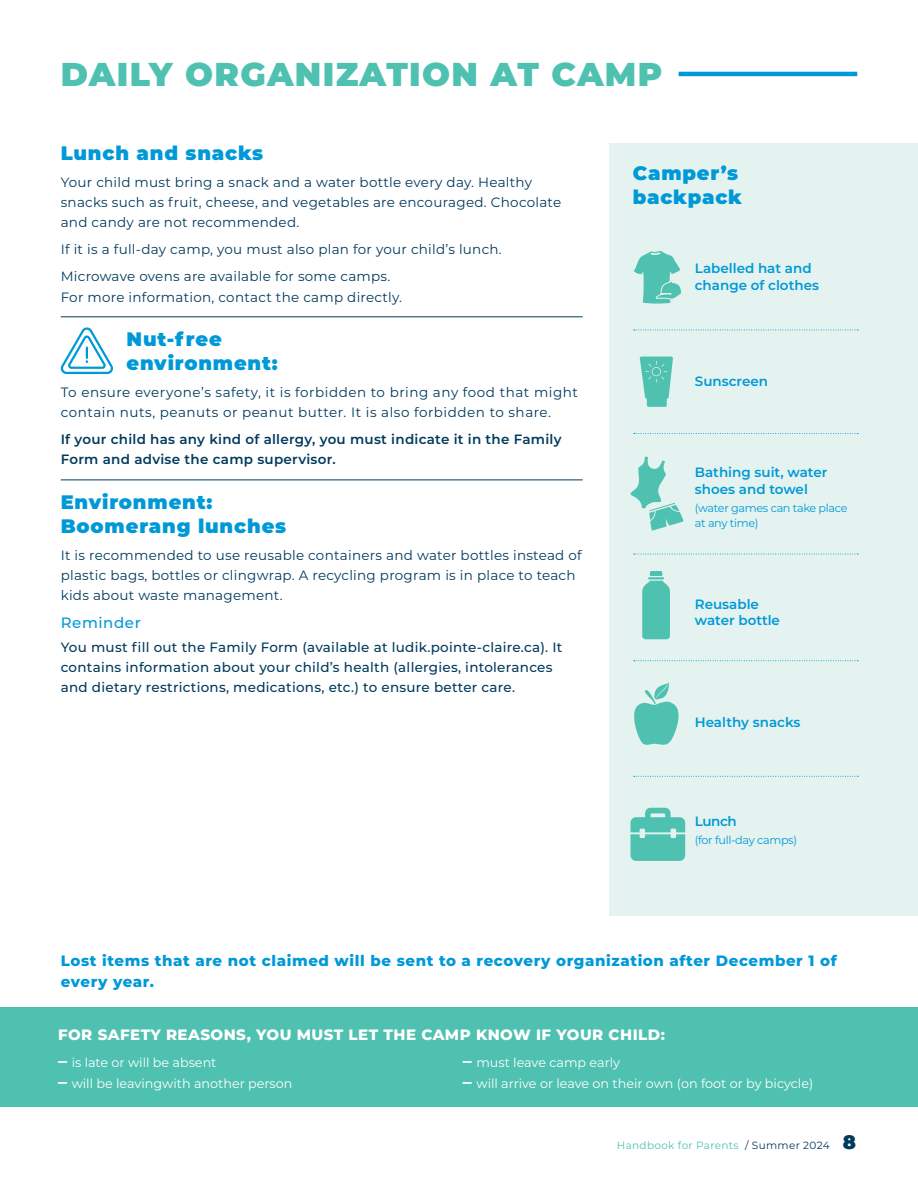
<style>
.page{position:relative;width:918px;height:1188px;background:#fff}
.page>*{position:absolute;margin:0;border:0;box-sizing:border-box;transform-origin:0 0}
.t1{font:900 33px "Montserrat";letter-spacing:.04em;color:#4fc1b1}
.t2{font:900 19.5px/24px "Montserrat";letter-spacing:.04em;color:#0099d8}
.t3{font:800 15px/21px "Montserrat";letter-spacing:.04em;color:#0099d8}
.t4{font:800 15px "Montserrat";letter-spacing:.03em;color:#fff}
.t5{font:500 15px "Montserrat";letter-spacing:.04em;color:#0099d8}
.t6{font:13.5px/20.2px "Montserrat";letter-spacing:.02em;color:#003a5d}
.t7{font:500 13.5px/20.2px "Montserrat";letter-spacing:.02em;color:#003a5d}
.t8{font:13.5px/20.2px "Montserrat";letter-spacing:.04em;color:#003a5d}
.t9{font:600 13.5px/16.5px "Montserrat";color:#0099d8}
.t10{font:600 13.5px/20.2px "Montserrat";letter-spacing:.02em;color:#003a5d}
.t11{font:12.75px "Montserrat";color:#fff}
.t12{font:11.25px/15px "Montserrat";letter-spacing:-.03em;color:#0099d8}
.t13{font:10.5px "Montserrat";letter-spacing:.03em;color:#4fc1b1}
.s1{font-weight:700;font-size:18px}
.s2{color:#003a5d}
.s3{font-weight:900;font-size:19.5px;color:#003a5d}
</style>
<div class="page">
<div style="left:0;top:1007px;width:918px;height:100px;background:#4fc1b1"></div>
<hr style="left:679px;top:72px;width:178px;height:4px;background:#0099d8">
<div style="left:610px;top:143px;width:308px;height:773px;background:#e4f3ef"></div>
<svg style="left:61px;top:328px;width:52px;height:46px"></svg>
<hr style="left:61px;top:316px;width:522px;height:1px;background:#003a5d">
<hr style="left:61px;top:480px;width:522px;height:1px;background:#003a5d">
<svg style="left:634px;top:251px;width:47px;height:53px"></svg>
<svg style="left:640px;top:357px;width:33px;height:50px"></svg>
<svg style="left:630px;top:457px;width:53px;height:74px"></svg>
<svg style="left:634px;top:682px;width:45px;height:63px"></svg>
<svg style="left:642px;top:571px;width:28px;height:68px;background:#62c7b9"></svg>
<svg style="left:630px;top:808px;width:55px;height:53px"></svg>
<svg style="left:634px;top:330px;width:224px;height:1px"></svg>
<svg style="left:634px;top:433px;width:224px;height:1px"></svg>
<svg style="left:634px;top:554px;width:224px;height:1px"></svg>
<svg style="left:634px;top:660px;width:224px;height:1px"></svg>
<svg style="left:634px;top:776px;width:224px;height:1px"></svg>
<h1 class="t1" style="left:61px;top:49px;width:603px">DAILY ORGANIZATION AT CAMP</h1>
<h2 class="t2" style="left:61px;top:140px;width:204px">Lunch and snacks</h2>
<p class="t6" style="left:61px;top:171px;width:502px">Your child must bring a snack and a water bottle every day. Healthy snacks such as fruit, cheese, and vegetables are encouraged. Chocolate and candy are not recommended.</p>
<p class="t6" style="left:61px;top:236px;width:443px;line-height:27px">If it is a full-day camp, you must also plan for your child’s lunch.<br>Microwave ovens are available for some camps.</p>
<p class="t6" style="left:61px;top:286px;width:343px">For more information, contact the camp directly.</p>
<h2 class="t2" style="left:127px;top:326px;width:153px">Nut-free environment:</h2>
<p class="t8" style="left:61px;top:381px;width:519px">To ensure everyone’s safety, it is forbidden to bring any food that might contain nuts, peanuts or peanut butter. It is also forbidden to share.</p>
<p class="t10" style="left:61px;top:429px;width:502px">If your child has any kind of allergy, you must indicate it in the Family<br>Form and advise the camp supervisor.</p>
<h2 class="t2" style="left:61px;top:488px;width:227px">Environment:<br>Boomerang lunches</h2>
<p class="t6" style="left:61px;top:544px;width:523px">It is recommended to use reusable containers and water bottles instead of plastic bags, bottles or clingwrap. A recycling program is in place to teach kids about waste management.</p>
<p class="t5" style="left:61px;top:612px;width:82px">Reminder</p>
<p class="t7" style="left:61px;top:636px;width:503px">You must fill out the Family Form (available at ludik.pointe-claire.ca). It contains information about your child’s health (allergies, intolerances and dietary restrictions, medications, etc.) to ensure better care.</p>
<h2 class="t2" style="left:633px;top:160px;width:111px">Camper’s backpack</h2>
<p class="t9" style="left:695px;top:259px;width:126px">Labelled hat and change of clothes</p>
<p class="t9" style="left:695px;top:373px;width:75px">Sunscreen</p>
<p class="t9" style="left:695px;top:463px;width:134px">Bathing suit, water shoes and towel</p>
<p class="t12" style="left:695px;top:500px;width:154px">(water games can take place at any time)</p>
<p class="t9" style="left:695px;top:595px;width:87px">Reusable water bottle</p>
<p class="t9" style="left:695px;top:714px;width:107px">Healthy snacks</p>
<p class="t9" style="left:695px;top:812px;width:43px">Lunch</p>
<p class="t12" style="left:695px;top:832px;width:104px">(for full-day camps)</p>
<p class="t3" style="left:61px;top:950px;width:778px">Lost items that are not claimed will be sent to a recovery organization after December 1 of every year.</p>
<p class="t4" style="left:58px;top:1024px;width:608px">FOR SAFETY REASONS, YOU MUST LET THE CAMP KNOW IF YOUR CHILD:</p>
<p class="t11" style="left:58px;top:1054px;width:160px"><span class="s1">–</span> is late or will be absent</p>
<p class="t11" style="left:58px;top:1074px;width:236px"><span class="s1">–</span> will be leavingwith another person</p>
<p class="t11" style="left:463px;top:1054px;width:159px"><span class="s1">–</span> must leave camp early</p>
<p class="t11" style="left:463px;top:1074px;width:352px"><span class="s1">–</span> will arrive or leave on their own (on foot or by bicycle)</p>
<p class="t13" style="left:617px;top:1138px;width:241px">Handbook for Parents <span class="s2">/ Summer 2024</span> <span class="s3">8</span></p>
</div>
